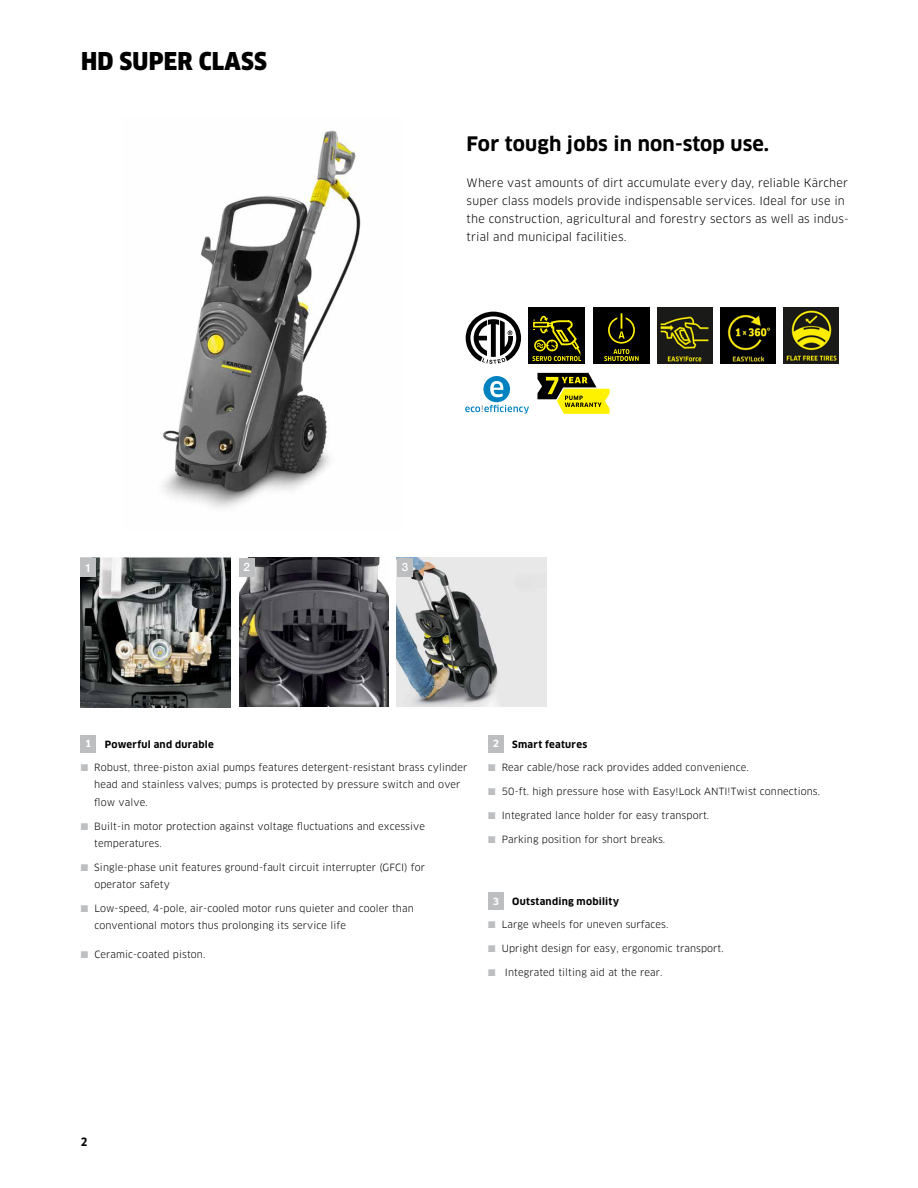
<style>
.page{position:relative;width:918px;height:1188px;background:#fff}
.page>*{position:absolute;margin:0;border:0;box-sizing:border-box;transform-origin:0 0}
.t1{font:900 24px "Clan Pro Narr";letter-spacing:.01em;color:#000}
.t2{font:700 19.5px "Clan Pro";letter-spacing:.01em;color:#000}
.t3{font:500 11.7px "Helvetica Neue LT Pro";color:#fff}
.t4{font:11.25px/18px "Clan Pro";letter-spacing:.015em;color:#000}
.t5{font:700 11.25px "Clan Pro Narr";color:#000}
.t6{font:9.75px/17.2px "Clan Pro";letter-spacing:.01em;color:#000}
.t7{font:700 9.75px "Clan Pro";letter-spacing:.03em;color:#000}
.t8{font:700 9.75px "Clan Pro";color:#fff}
.s1{color:#bcbec0}
</style>
<div class="page">
<div style="left:593px;top:307px;width:57px;height:57px;background:#000"></div>
<svg style="left:604px;top:313px;width:35px;height:48px"></svg>
<svg style="left:529px;top:307px;width:56px;height:57px;background:#2f2d00"></svg>
<svg style="left:465px;top:405px;width:64px;height:9px"></svg>
<div style="left:483px;top:376px;width:27px;height:26px;background:#0082c1;border-radius:50%"></div>
<svg style="left:490px;top:381px;width:13px;height:16px"></svg>
<img style="left:657px;top:307px;width:55px;height:57px">
<svg style="left:537px;top:373px;width:73px;height:41px"></svg>
<img style="left:720px;top:307px;width:55px;height:56px">
<img style="left:783px;top:308px;width:55px;height:56px">
<svg style="left:466px;top:312px;width:55px;height:52px"></svg>
<img style="left:397px;top:558px;width:150px;height:149px">
<img style="left:239px;top:558px;width:149px;height:149px">
<img style="left:81px;top:558px;width:149px;height:149px">
<div style="left:81px;top:558px;width:15px;height:19px;background:#bcbec0"></div>
<div style="left:81px;top:735px;width:15px;height:17px;background:#bcbec0"></div>
<div style="left:488px;top:735px;width:16px;height:17px;background:#bcbec0"></div>
<div style="left:488px;top:892px;width:16px;height:17px;background:#bcbec0"></div>
<div style="left:239px;top:558px;width:16px;height:19px;background:#bcbec0"></div>
<div style="left:397px;top:558px;width:16px;height:19px;background:#bcbec0"></div>
<img style="left:162px;top:130px;width:199px;height:378px">
<h1 class="t1" style="left:81px;top:47px;width:188px">HD SUPER CLASS</h1>
<h2 class="t2" style="left:467px;top:132px;width:304px">For tough jobs in non-stop use.</h2>
<p class="t4" style="left:467px;top:174px;width:384px">Where vast amounts of dirt accumulate every day, reliable Kärcher super class models provide indispensable services. Ideal for use in the construction, agricultural and forestry sectors as well as indus&shy;trial and municipal facilities.</p>
<p class="t3" style="left:85px;top:561px;width:8px">1</p>
<p class="t3" style="left:244px;top:560px;width:8px">2</p>
<p class="t3" style="left:402px;top:560px;width:8px">3</p>
<p class="t8" style="left:85px;top:738px;width:8px">1</p>
<p class="t7" style="left:105px;top:739px;width:111px">Powerful and durable</p>
<p class="t6" style="left:94px;top:759px;width:375px;text-indent:-14px"><span class="s1">■</span> Robust, three-piston axial pumps features detergent-resistant brass cylinder head and stainless valves; pumps is protected by pressure switch and over flow valve.</p>
<p class="t6" style="left:94px;top:817px;width:332px;text-indent:-14px"><span class="s1">■</span> Built-in motor protection against voltage fluctuations and excessive temperatures.</p>
<p class="t6" style="left:94px;top:859px;width:332px;text-indent:-14px"><span class="s1">■</span> Single-phase unit features ground-fault circuit interrupter (GFCI) for operator safety</p>
<p class="t6" style="left:94px;top:900px;width:321px;text-indent:-14px"><span class="s1">■</span> Low-speed, 4-pole, air-cooled motor runs quieter and cooler than conventional motors thus prolonging its service life</p>
<p class="t6" style="left:81px;top:946px;width:126px"><span class="s1">■</span> Ceramic-coated piston.</p>
<p class="t8" style="left:493px;top:738px;width:8px">2</p>
<p class="t7" style="left:512px;top:739px;width:77px">Smart features</p>
<p class="t6" style="left:488px;top:759px;width:262px"><span class="s1">■</span> Rear cable/hose rack provides added convenience.</p>
<p class="t6" style="left:488px;top:783px;width:333px"><span class="s1">■</span> 50-ft. high pressure hose with Easy!Lock ANTI!Twist connections.</p>
<p class="t6" style="left:488px;top:807px;width:223px"><span class="s1">■</span> Integrated lance holder for easy transport.</p>
<p class="t6" style="left:488px;top:831px;width:179px"><span class="s1">■</span> Parking position for short breaks.</p>
<p class="t8" style="left:493px;top:895px;width:8px">3</p>
<p class="t7" style="left:512px;top:896px;width:109px">Outstanding mobility</p>
<p class="t6" style="left:488px;top:916px;width:182px"><span class="s1">■</span> Large wheels for uneven surfaces.</p>
<p class="t6" style="left:488px;top:940px;width:237px"><span class="s1">■</span> Upright design for easy, ergonomic transport.</p>
<p class="t6" style="left:488px;top:964px;width:176px"><span class="s1">■</span> Integrated tilting aid at the rear.</p>
<p class="t5" style="left:81px;top:1135px;width:8px">2</p>
</div>
